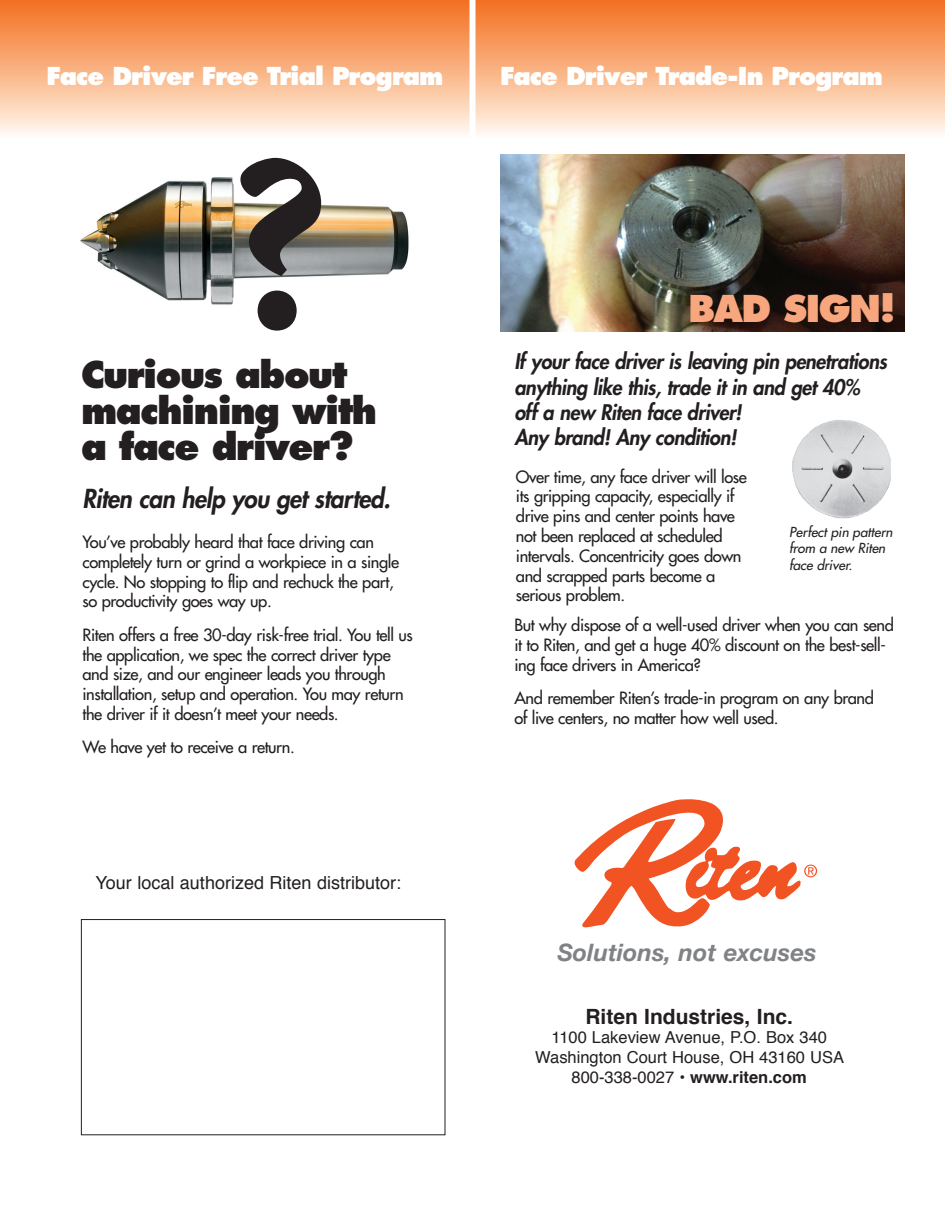
<style>
.page{position:relative;width:945px;height:1215px;background:#fff}
.page>*{position:absolute;margin:0;border:0;box-sizing:border-box;transform-origin:0 0}
.t1{font:700 255.15px "Minion Pro";color:#231f20}
.t2{font:800 36px/36px "Futura";letter-spacing:-.04em;color:#231f20}
.t3{font:800 36px "Futura";letter-spacing:-.04em;color:#f8a67e}
.t4{font:italic 800 25.5px "Futura";letter-spacing:-.02em;color:#231f20;scale:.95 1}
.t5{font:800 24px "Futura";letter-spacing:-.04em;color:#fff}
.t6{font:italic 700 24px "Helvetica Neue";color:#808285}
.t7{font:italic 800 21px/25.2px "Futura";letter-spacing:-.02em;color:#231f20;scale:.95 1}
.t8{font:700 21px "Helvetica";color:#231f20}
.t9{font:18px "Helvetica";color:#231f20}
.t10{font:16.5px/19.8px "Futura";letter-spacing:-.025em;color:#231f20}
.t11{font:16.5px/19.8px "Helvetica";color:#231f20;text-align:center}
.t12{font:italic 13.5px/16.2px "Futura";color:#231f20}
.s1{font-weight:700}
</style>
<div class="page">
<div style="left:81px;top:919px;width:364px;height:216px;border:1px solid #231f20"></div>
<svg style="left:575px;top:799px;width:242px;height:128px"></svg>
<div style="left:1px;top:0;width:944px;height:139px;background:linear-gradient(to bottom,#f36e1b,#fffaf1)"></div>
<div style="left:470px;top:0;width:6px;height:139px;background:#fff"></div>
<img style="left:80px;top:177px;width:329px;height:128px">
<img style="left:792px;top:420px;width:43px;height:93px">
<img style="left:500px;top:155px;width:405px;height:177px">
<h3 class="t5" style="left:46px;top:61px;width:399px">Face Driver Free Trial Program</h3>
<h3 class="t5" style="left:500px;top:61px;width:385px">Face Driver Trade-In Program</h3>
<h1 class="t1" style="left:229px;top:66px;width:103px">?</h1>
<h2 class="t3" style="left:688px;top:286px;width:209px">BAD SIGN!</h2>
<h2 class="t2" style="left:81px;top:356px;width:298px">Curious about machining with a face driver?</h2>
<p class="t7" style="left:514px;top:349px;width:394px">If your face driver is leaving pin penetrations anything like this, trade it in and get 40% off a new Riten face driver!<br>Any brand! Any condition!</p>
<h3 class="t4" style="left:82px;top:483px;width:326px">Riten can help you get started.</h3>
<p class="t10" style="left:82px;top:532px;width:318px">You’ve probably heard that face driving can completely turn or grind a workpiece in a single cycle. No stopping to flip and rechuck the part, so productivity goes way up.</p>
<p class="t10" style="left:82px;top:625px;width:332px">Riten offers a free 30-day risk-free trial. You tell us the application, we spec the correct driver type and size, and our engineer leads you through installation, setup and operation. You may return the driver if it doesn’t meet your needs.</p>
<p class="t10" style="left:82px;top:737px;width:214px">We have yet to receive a return.</p>
<p class="t9" style="left:96px;top:869px;width:307px">Your local authorized Riten distributor:</p>
<p class="t10" style="left:516px;top:467px;width:233px">Over time, any face driver will lose its gripping capacity, especially if drive pins and center points have not been replaced at scheduled intervals. Concentricity goes down and scrapped parts become a serious problem.</p>
<p class="t12" style="left:789px;top:524px;width:105px">Perfect pin pattern from a new Riten face driver.</p>
<p class="t10" style="left:514px;top:615px;width:381px">But why dispose of a well-used driver when you can send it to Riten, and get a huge 40% discount on the best-sell&shy;ing face drivers in America?</p>
<p class="t10" style="left:514px;top:688px;width:361px">And remember Riten’s trade-in program on any brand of live centers, no matter how well used.</p>
<h3 class="t6" style="left:557px;top:933px;width:261px">Solutions, not excuses</h3>
<p class="t8" style="left:585px;top:999px;width:209px">Riten Industries, Inc.</p>
<p class="t11" style="left:535px;top:1028px;width:310px">1100 Lakeview Avenue, P.O. Box 340<br>Washington Court House, OH 43160 USA<br>800-338-0027 • <span class="s1">www.riten.com</span></p>
</div>
